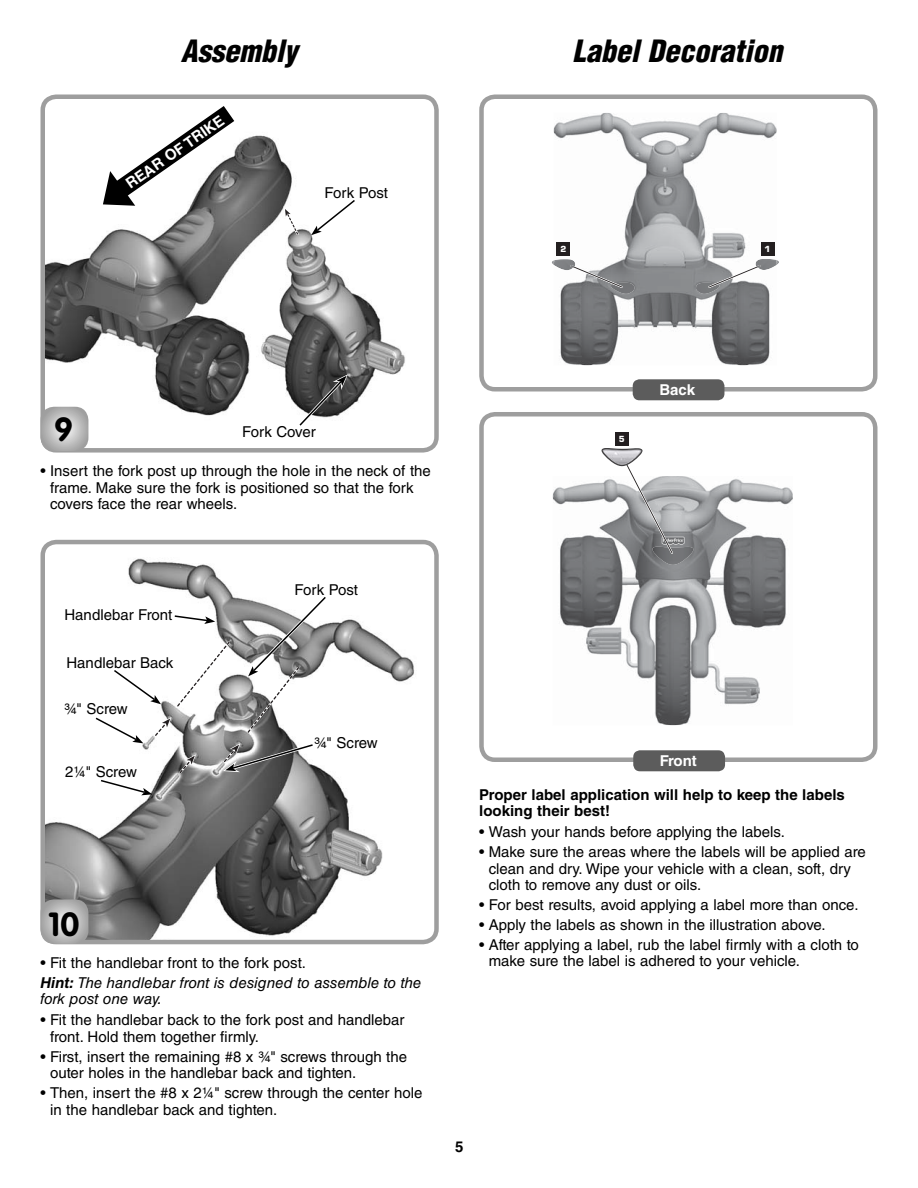
<style>
.page{position:relative;width:918px;height:1188px;background:#fff}
.page>*{position:absolute;margin:0;border:0;box-sizing:border-box;transform-origin:0 0}
.t1{font:700 33px "VAG Rounded Std";color:#000}
.t2{font:italic 900 condensed 30px "Helvetica LT Std";color:#000}
.t3{font:15px/16.5px "Helvetica LT Std";color:#000}
.t4{font:italic 15px/19.8px "Helvetica LT Std";color:#000}
.t5{font:700 15px/16.5px "Helvetica LT Std";color:#000}
.t6{font:700 15px "Helvetica LT Std";color:#fff}
.t7{font:700 8.25px "Eurostile LT Std";color:#fff}
.s1{font-style:normal}
.s2{font-weight:700}
</style>
<div class="page">
<img style="left:45px;top:135px;width:360px;height:287px">
<svg style="left:283px;top:206px;width:18px;height:31px"></svg>
<div style="left:40px;top:94px;width:399px;height:359px;border:4px solid #9e9e9e;border-radius:14px"></div>
<svg style="left:311px;top:198px;width:46px;height:37px"></svg>
<svg style="left:103px;top:106px;width:131px;height:100px"></svg>
<img style="left:45px;top:545px;width:370px;height:397px">
<svg style="left:178px;top:754px;width:18px;height:21px"></svg>
<svg style="left:153px;top:717px;width:18px;height:21px"></svg>
<svg style="left:174px;top:639px;width:58px;height:71px"></svg>
<div style="left:40px;top:540px;width:399px;height:404px;border:4px solid #9e9e9e;border-radius:14px"></div>
<svg style="left:173px;top:614px;width:42px;height:10px"></svg>
<svg style="left:94px;top:716px;width:49px;height:27px"></svg>
<svg style="left:99px;top:779px;width:53px;height:16px"></svg>
<svg style="left:112px;top:668px;width:49px;height:36px"></svg>
<svg style="left:40px;top:407px;width:48px;height:44px;background:#bcbcbc"></svg>
<svg style="left:40px;top:899px;width:48px;height:45px;background:#bbb"></svg>
<svg style="left:296px;top:374px;width:52px;height:52px"></svg>
<svg style="left:245px;top:593px;width:85px;height:142px"></svg>
<svg style="left:222px;top:741px;width:94px;height:31px"></svg>
<img style="left:554px;top:113px;width:223px;height:252px">
<img style="left:696px;top:283px;width:24px;height:11px">
<img style="left:611px;top:283px;width:24px;height:11px">
<img style="left:554px;top:259px;width:21px;height:11px">
<svg style="left:570px;top:265px;width:53px;height:23px"></svg>
<img style="left:755px;top:259px;width:22px;height:11px">
<svg style="left:708px;top:265px;width:53px;height:23px"></svg>
<div style="left:761px;top:242px;width:14px;height:14px;background:#231f20"></div>
<div style="left:556px;top:242px;width:14px;height:14px;background:#231f20"></div>
<div style="left:479px;top:94px;width:399px;height:298px;border:4px solid #9e9e9e;border-radius:14px"></div>
<img style="left:553px;top:476px;width:240px;height:249px">
<img style="left:652px;top:547px;width:41px;height:18px">
<div style="left:615px;top:432px;width:14px;height:14px;background:#231f20"></div>
<svg style="left:602px;top:448px;width:82px;height:106px"></svg>
<div style="left:479px;top:412px;width:399px;height:350px;border:4px solid #9e9e9e;border-radius:14px"></div>
<div style="left:633px;top:379px;width:91px;height:21px;background:#5c5c5c;border-radius:7px"></div>
<div style="left:633px;top:750px;width:92px;height:21px;background:#5c5c5c;border-radius:7px"></div>
<h2 class="t2" style="left:181px;top:41px;width:118px">Assembly</h2>
<p class="t6" style="left:124px;top:181px;width:118px;rotate:-35deg">REAR OF TRIKE</p>
<p class="t3" style="left:324px;top:186px;width:65px">Fork Post</p>
<h2 class="t2" style="left:572px;top:41px;width:211px">Label Decoration</h2>
<p class="t7" style="left:560px;top:245px;width:7px">2</p>
<p class="t7" style="left:765px;top:244px;width:7px">1</p>
<h1 class="t1" style="left:54px;top:413px;width:20px">9</h1>
<p class="t3" style="left:242px;top:425px;width:75px">Fork Cover</p>
<p class="t3" style="left:50px;top:465px;width:382px;text-indent:-10px">• Insert the fork post up through the hole in the neck of the frame. Make sure the fork is positioned so that the fork covers face the rear wheels.</p>
<p class="t7" style="left:619px;top:434px;width:7px">5</p>
<p class="t6" style="left:659px;top:384px;width:37px">Back</p>
<p class="t3" style="left:64px;top:608px;width:109px">Handlebar Front</p>
<p class="t3" style="left:66px;top:656px;width:108px">Handlebar Back</p>
<p class="t3" style="left:64px;top:703px;width:65px">¾" Screw</p>
<p class="t3" style="left:65px;top:765px;width:73px">2¼" Screw</p>
<h1 class="t1" style="left:48px;top:909px;width:33px">10</h1>
<p class="t3" style="left:294px;top:583px;width:65px">Fork Post</p>
<p class="t3" style="left:314px;top:737px;width:65px">¾" Screw</p>
<p class="t4" style="left:40px;top:955px;width:383px"><span class="s1">• Fit the handlebar front to the fork post.<br></span><span class="s2">Hint:</span> The handlebar front is designed to assemble to the</p>
<p class="t4" style="left:40px;top:991px;width:123px">fork post one way.</p>
<p class="t3" style="left:50px;top:1014px;width:356px;text-indent:-10px">• Fit the handlebar back to the fork post and handlebar front. Hold them together firmly.</p>
<p class="t3" style="left:50px;top:1050px;width:359px;text-indent:-10px">• First, insert the remaining #8 x ¾" screws through the outer holes in the handlebar back and tighten.</p>
<p class="t3" style="left:50px;top:1086px;width:374px;text-indent:-10px">• Then, insert the #8 x 2¼" screw through the center hole in the handlebar back and tighten.</p>
<p class="t6" style="left:660px;top:755px;width:39px">Front</p>
<p class="t5" style="left:479px;top:788px;width:367px">Proper label application will help to keep the labels looking their best!</p>
<p class="t3" style="left:479px;top:826px;width:307px">• Wash your hands before applying the labels.</p>
<p class="t3" style="left:489px;top:846px;width:378px;text-indent:-10px">• Make sure the areas where the labels will be applied are clean and dry. Wipe your vehicle with a clean, soft, dry cloth to remove any dust or oils.</p>
<p class="t3" style="left:479px;top:898px;width:381px">• For best results, avoid applying a label more than once.</p>
<p class="t3" style="left:479px;top:918px;width:348px">• Apply the labels as shown in the illustration above.</p>
<p class="t3" style="left:489px;top:938px;width:372px;text-indent:-10px">• After applying a label, rub the label firmly with a cloth to make sure the label is adhered to your vehicle.</p>
<p class="t5" style="left:455px;top:1140px;width:10px">5</p>
</div>
